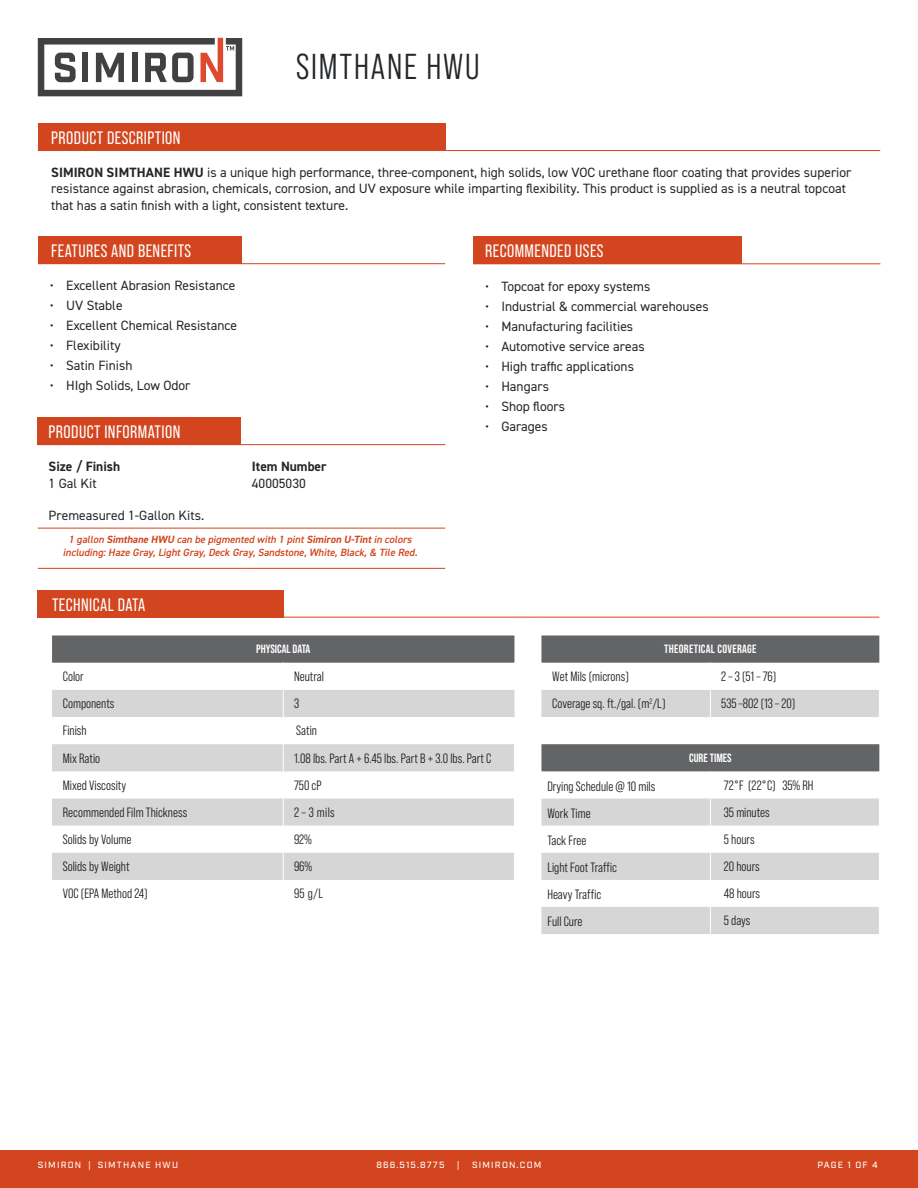
<style>
.page{position:relative;width:918px;height:1188px;background:#fff}
.page>*{position:absolute;margin:0;border:0;box-sizing:border-box;transform-origin:0 0}
.t1{font:36px "Bebas Neue Pro Middle";letter-spacing:.05em;color:#24272a}
.t2{font:18px "Bebas Neue Pro";letter-spacing:.025em;color:#fff}
.t3{font:13.5px/16.2px "DIN2014";color:#24272a}
.t4{font:13.5px "Bebas Neue Pro Middle";color:#231f20}
.t5{font:700 13.5px "DIN2014";color:#24272a}
.t6{font:700 12px "Bebas Neue Pro";letter-spacing:.01em;color:#fff}
.t7{font:italic 600 10.5px/12.6px "DIN2014";color:#d2451e;text-align:center}
.t8{font:500 9px "Industry";letter-spacing:.13em;color:#fff}
.s1{font-weight:700}
</style>
<div class="page">
<div style="left:0;top:1150px;width:918px;height:38px;background:#d2451e"></div>
<svg style="left:38px;top:38px;width:204px;height:58px"></svg>
<div style="left:38px;top:123px;width:408px;height:28px;background:#d2451e"></div>
<hr style="left:446px;top:150px;width:434px;height:1px;background:#d2451e">
<div style="left:38px;top:237px;width:204px;height:27px;background:#d2451e"></div>
<hr style="left:242px;top:263px;width:203px;height:1px;background:#d2451e">
<div style="left:473px;top:237px;width:269px;height:27px;background:#d2451e"></div>
<hr style="left:742px;top:263px;width:138px;height:1px;background:#d2451e">
<div style="left:38px;top:590px;width:14px;height:27px;background:#d2451e"></div>
<div style="left:52px;top:590px;width:231px;height:27px;background:#d2451e"></div>
<svg style="left:52px;top:636px;width:827px;height:27px;background:#696a6c"></svg>
<svg style="left:52px;top:690px;width:827px;height:244px"></svg>
<hr style="left:541px;top:617px;width:169px;height:1px;background:#d2451e">
<hr style="left:710px;top:617px;width:169px;height:1px;background:#d2451e">
<svg style="left:38px;top:617px;width:14px;height:1px"></svg>
<hr style="left:52px;top:617px;width:231px;height:1px;background:#d2451e">
<svg style="left:514px;top:617px;width:27px;height:1px"></svg>
<svg style="left:710px;top:690px;width:1px;height:27px"></svg>
<hr style="left:283px;top:617px;width:231px;height:1px;background:#d2451e">
<svg style="left:283px;top:690px;width:1px;height:244px"></svg>
<svg style="left:514px;top:744px;width:1px;height:136px"></svg>
<svg style="left:541px;top:771px;width:1px;height:28px"></svg>
<svg style="left:710px;top:771px;width:1px;height:163px"></svg>
<div style="left:38px;top:417px;width:203px;height:28px;background:#d2451e"></div>
<hr style="left:241px;top:444px;width:204px;height:1px;background:#d2451e">
<hr style="left:38px;top:528px;width:203px;height:1px;background:#d2451e">
<hr style="left:241px;top:528px;width:204px;height:1px;background:#d2451e">
<hr style="left:38px;top:568px;width:203px;height:1px;background:#d2451e">
<hr style="left:241px;top:568px;width:204px;height:1px;background:#d2451e">
<h1 class="t1" style="left:296px;top:46px;width:185px">SIMTHANE HWU</h1>
<h2 class="t2" style="left:51px;top:128px;width:131px">PRODUCT DESCRIPTION</h2>
<p class="t3" style="left:51px;top:164px;width:802px"><span class="s1">SIMIRON SIMTHANE HWU</span> is a unique high performance, three-component, high solids, low VOC urethane floor coating that provides superior resistance against abrasion, chemicals, corrosion, and UV exposure while imparting flexibility. This product is supplied as is a neutral topcoat that has a satin finish with a light, consistent texture.</p>
<h2 class="t2" style="left:51px;top:241px;width:141px">FEATURES AND BENEFITS</h2>
<p class="t3" style="left:50px;top:277px;width:187px">• Excellent Abrasion Resistance</p>
<p class="t3" style="left:50px;top:297px;width:74px">• UV Stable</p>
<p class="t3" style="left:50px;top:317px;width:189px">• Excellent Chemical Resistance</p>
<p class="t3" style="left:50px;top:337px;width:72px">• Flexibility</p>
<p class="t3" style="left:50px;top:357px;width:84px">• Satin Finish</p>
<p class="t3" style="left:50px;top:377px;width:142px">• HIgh Solids, Low Odor</p>
<h2 class="t2" style="left:485px;top:241px;width:120px">RECOMMENDED USES</h2>
<p class="t3" style="left:485px;top:278px;width:167px">• Topcoat for epoxy systems</p>
<p class="t3" style="left:485px;top:298px;width:225px">• Industrial &amp; commercial warehouses</p>
<p class="t3" style="left:485px;top:318px;width:150px">• Manufacturing facilities</p>
<p class="t3" style="left:485px;top:338px;width:161px">• Automotive service areas</p>
<p class="t3" style="left:485px;top:358px;width:150px">• High traffic applications</p>
<p class="t3" style="left:485px;top:378px;width:65px">• Hangars</p>
<p class="t3" style="left:485px;top:398px;width:82px">• Shop floors</p>
<p class="t3" style="left:485px;top:418px;width:64px">• Garages</p>
<h2 class="t2" style="left:49px;top:422px;width:133px">PRODUCT INFORMATION</h2>
<p class="t5" style="left:49px;top:458px;width:73px">Size / Finish</p>
<p class="t3" style="left:49px;top:475px;width:50px">1 Gal Kit</p>
<p class="t3" style="left:49px;top:507px;width:157px">Premeasured 1-Gallon Kits.</p>
<p class="t5" style="left:252px;top:458px;width:76px">Item Number</p>
<p class="t3" style="left:252px;top:475px;width:55px">40005030</p>
<p class="t7" style="left:63px;top:533px;width:358px">1 gallon <span class="s1">Simthane HWU</span> can be pigmented with 1 pint<span class="s1">Simiron U-Tint</span>in colors including:Haze Gray,LightGray,Deck Gray,Sandstone,White,Black,&amp; Tile Red.</p>
<h2 class="t2" style="left:52px;top:594px;width:95px">TECHNICAL DATA</h2>
<p class="t6" style="left:256px;top:642px;width:56px">PHYSICAL DATA</p>
<p class="t6" style="left:664px;top:642px;width:94px">THEORETICAL COVERAGE</p>
<p class="t4" style="left:63px;top:669px;width:22px">Color</p>
<p class="t4" style="left:294px;top:669px;width:31px">Neutral</p>
<p class="t4" style="left:552px;top:669px;width:78px">Wet Mils (microns)</p>
<p class="t4" style="left:721px;top:669px;width:57px">2 – 3 (51 – 76)</p>
<p class="t4" style="left:63px;top:696px;width:53px">Components</p>
<p class="t4" style="left:294px;top:696px;width:7px">3</p>
<p class="t4" style="left:552px;top:696px;width:115px">Coverage sq. ft./gal. (m<sup>2</sup>/L)</p>
<p class="t4" style="left:721px;top:696px;width:76px">535 –802 (13 – 20)</p>
<p class="t4" style="left:63px;top:723px;width:25px">Finish</p>
<p class="t4" style="left:296px;top:723px;width:22px">Satin</p>
<p class="t4" style="left:63px;top:750px;width:39px">Mix Ratio</p>
<p class="t4" style="left:294px;top:750px;width:199px">1.08 lbs. Part A + 6.45 lbs. Part B + 3.0 lbs. Part C</p>
<p class="t6" style="left:689px;top:751px;width:44px">CURE TIMES</p>
<p class="t4" style="left:63px;top:778px;width:65px">Mixed Viscosity</p>
<p class="t4" style="left:294px;top:778px;width:29px">750 cP</p>
<p class="t4" style="left:547px;top:778px;width:109px">Drying Schedule @ 10 mils</p>
<p class="t4" style="left:724px;top:778px;width:91px">72°F (22°C) 35% RH</p>
<p class="t4" style="left:63px;top:805px;width:126px">Recommended Film Thickness</p>
<p class="t4" style="left:294px;top:805px;width:42px">2 – 3 mils</p>
<p class="t4" style="left:547px;top:806px;width:45px">Work Time</p>
<p class="t4" style="left:724px;top:805px;width:47px">35 minutes</p>
<p class="t4" style="left:63px;top:832px;width:70px">Solids by Volume</p>
<p class="t4" style="left:294px;top:832px;width:19px">92%</p>
<p class="t4" style="left:547px;top:833px;width:41px">Tack Free</p>
<p class="t4" style="left:724px;top:832px;width:32px">5 hours</p>
<p class="t4" style="left:63px;top:859px;width:68px">Solids by Weight</p>
<p class="t4" style="left:294px;top:859px;width:20px">96%</p>
<p class="t4" style="left:547px;top:860px;width:71px">Light Foot Traffic</p>
<p class="t4" style="left:724px;top:859px;width:37px">20 hours</p>
<p class="t4" style="left:63px;top:886px;width:87px">VOC (EPA Method 24)</p>
<p class="t4" style="left:294px;top:886px;width:31px">95 g/L</p>
<p class="t4" style="left:547px;top:887px;width:55px">Heavy Traffic</p>
<p class="t4" style="left:724px;top:886px;width:38px">48 hours</p>
<p class="t4" style="left:547px;top:914px;width:37px">Full Cure</p>
<p class="t4" style="left:724px;top:913px;width:28px">5 days</p>
<p class="t8" style="left:38px;top:1160px;width:142px">SIMIRON | SIMTHANE HWU</p>
<p class="t8" style="left:377px;top:1160px;width:69px">866.515.8775</p>
<p class="t8" style="left:457px;top:1160px;width:4px">|</p>
<p class="t8" style="left:472px;top:1160px;width:71px">SIMIRON.COM</p>
<p class="t8" style="left:817px;top:1160px;width:62px">PAGE 1 OF 4</p>
</div>
